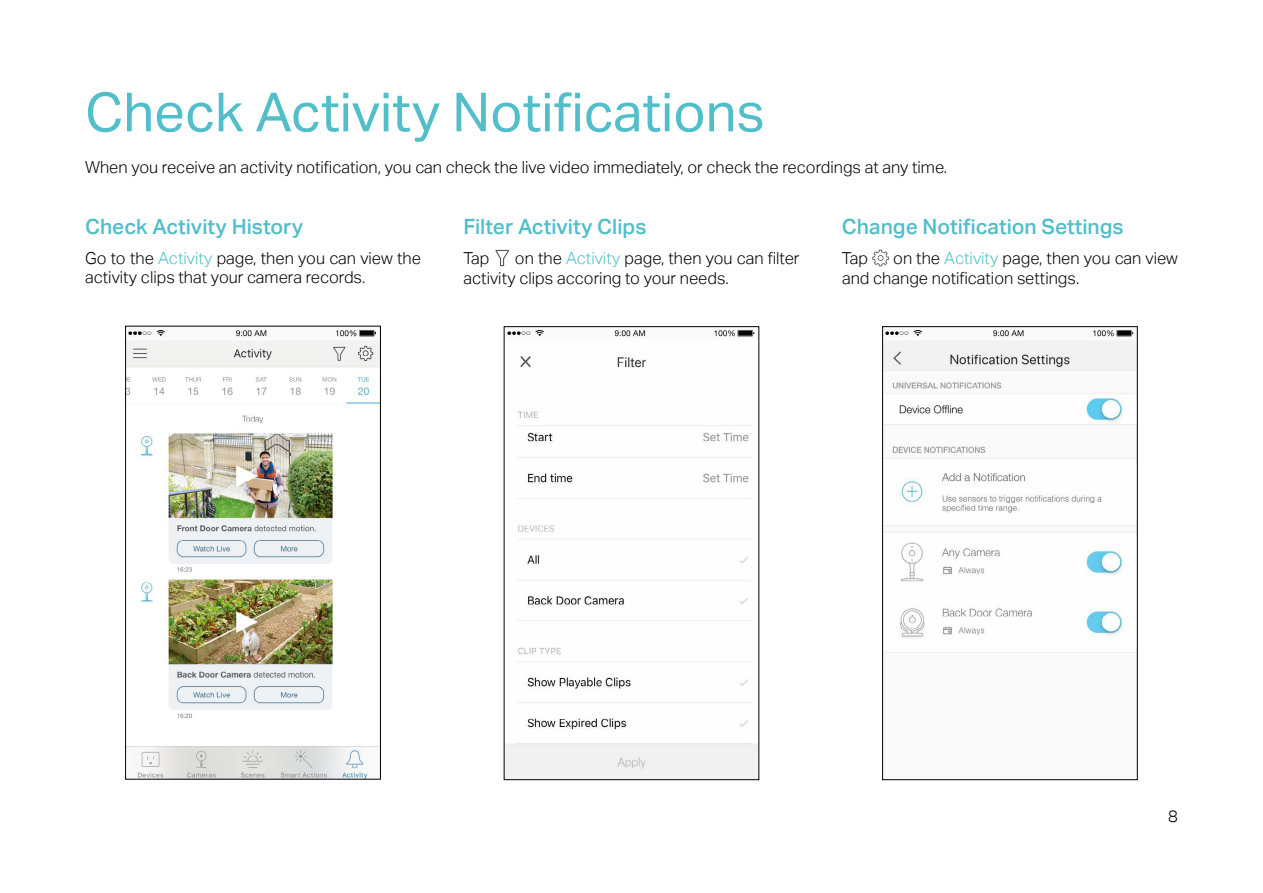
<style>
.page{position:relative;width:1263px;height:893px;background:#fff}
.page>*{position:absolute;margin:0;border:0;box-sizing:border-box;transform-origin:0 0}
.t1{font:54px "TP Link Aktiv Regular";color:#51beca}
.t2{font:21px "TP Link Aktiv Medium";color:#51beca}
.t3{font:16.5px/20.1px "TP Link Aktiv Light";color:#000}
.s1{color:#51beca}
</style>
<div class="page">
<img style="left:127px;top:329px;width:252px;height:448px">
<div style="left:125px;top:326px;width:256px;height:453px;border:1px solid #000"></div>
<svg style="left:495px;top:249px;width:14px;height:18px"></svg>
<img style="left:506px;top:329px;width:251px;height:449px">
<div style="left:504px;top:326px;width:255px;height:454px;border:1px solid #000"></div>
<svg style="left:872px;top:249px;width:17px;height:17px"></svg>
<img style="left:884px;top:329px;width:251px;height:324px">
<div style="left:882px;top:326px;width:255px;height:454px;border:1px solid #000"></div>
<h1 class="t1" style="left:85px;top:81px;width:681px">Check Activity Notifications</h1>
<p class="t3" style="left:85px;top:157px;width:863px">When you receive an activity notification, you can check the live video immediately, or check the recordings at any time.</p>
<p class="t2" style="left:85px;top:214px;width:220px">Check Activity History</p>
<p class="t3" style="left:85px;top:248px;width:337px">Go to the <span class="s1">Activity</span> page, then you can view the activity clips that your camera records.</p>
<p class="t2" style="left:463px;top:214px;width:184px">Filter Activity Clips</p>
<p class="t3" style="left:463px;top:248px;width:28px">Tap</p>
<p class="t3" style="left:463px;top:248px;width:337px;text-indent:51px">on the <span class="s1">Activity</span> page, then you can filter activity clips accoring to your needs.</p>
<p class="t2" style="left:842px;top:214px;width:283px">Change Notification Settings</p>
<p class="t3" style="left:842px;top:248px;width:28px">Tap</p>
<p class="t3" style="left:842px;top:248px;width:337px;text-indent:51px">on the <span class="s1">Activity</span> page, then you can view and change notification settings.</p>
<p class="t3" style="left:1168px;top:806px;width:11px">8</p>
</div>
